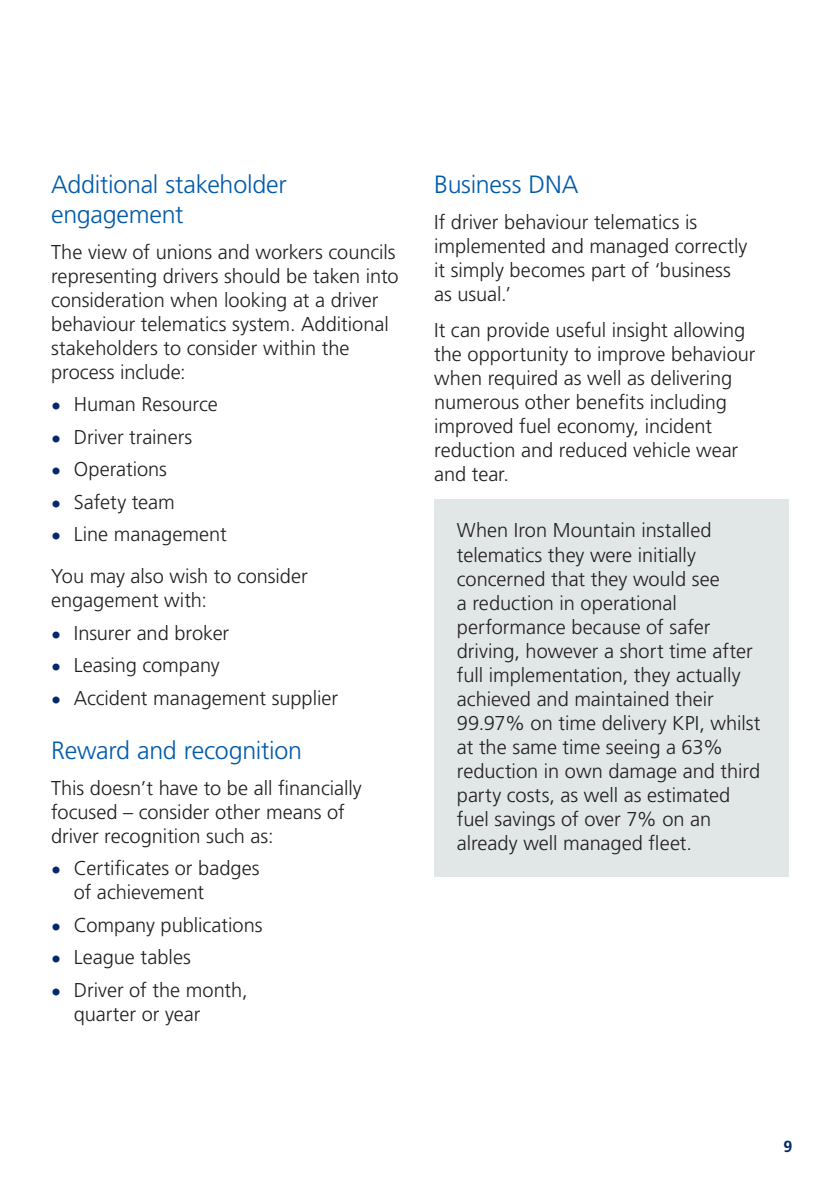
<style>
.page{position:relative;width:840px;height:1191px;background:#fff}
.page>*{position:absolute;margin:0;border:0;box-sizing:border-box;transform-origin:0 0}
.t1{font:300 25px/30px "Frutiger LT Std";letter-spacing:-.01em;color:#015aaa}
.t2{font:300 20px/24px "Frutiger LT Std";color:#231f20}
.t3{font:700 16px "Frutiger LT Std";color:#04286b}
.s1{color:#04286b}
</style>
<div class="page">
<div style="left:434px;top:500px;width:354px;height:377px;background:#e0e7e6"></div>
<p class="t1" style="left:51px;top:169px;width:237px">Additional stakeholder engagement</p>
<p class="t2" style="left:51px;top:240px;width:349px">The view of unions and workers councils representing drivers should be taken into consideration when looking at a driver behaviour telematics system. Additional stakeholders to consider within the process include:</p>
<p class="t2" style="left:51px;top:392px;width:168px"><span class="s1">•</span> Human Resource</p>
<p class="t2" style="left:51px;top:425px;width:143px"><span class="s1">•</span> Driver trainers</p>
<p class="t2" style="left:51px;top:457px;width:117px"><span class="s1">•</span> Operations</p>
<p class="t2" style="left:51px;top:490px;width:125px"><span class="s1">•</span> Safety team</p>
<p class="t2" style="left:51px;top:514px;width:258px;line-height:41.6px"><span class="s1">•</span> Line management<br>You may also wish to consider</p>
<p class="t2" style="left:51px;top:588px;width:157px">engagement with:</p>
<p class="t2" style="left:51px;top:621px;width:180px"><span class="s1">•</span> Insurer and broker</p>
<p class="t2" style="left:51px;top:653px;width:170px"><span class="s1">•</span> Leasing company</p>
<p class="t2" style="left:51px;top:686px;width:288px"><span class="s1">•</span> Accident management supplier</p>
<p class="t1" style="left:51px;top:735px;width:252px">Reward and recognition</p>
<p class="t2" style="left:51px;top:776px;width:312px">This doesn’t have to be all financially focused – consider other means of driver recognition such as:</p>
<p class="t2" style="left:74px;top:856px;width:187px;text-indent:-23px"><span class="s1">•</span> Certificates or badges of achievement</p>
<p class="t2" style="left:51px;top:913px;width:213px"><span class="s1">•</span> Company publications</p>
<p class="t2" style="left:51px;top:945px;width:141px"><span class="s1">•</span> League tables</p>
<p class="t2" style="left:74px;top:978px;width:175px;text-indent:-23px"><span class="s1">•</span> Driver of the month, quarter or year</p>
<p class="t1" style="left:434px;top:169px;width:146px">Business DNA</p>
<p class="t2" style="left:434px;top:210px;width:314px">If driver behaviour telematics is implemented and managed correctly it simply becomes part of ‘business as usual.’</p>
<p class="t2" style="left:434px;top:318px;width:322px">It can provide useful insight allowing the opportunity to improve behaviour when required as well as delivering numerous other benefits including improved fuel economy, incident reduction and reduced vehicle wear and tear.</p>
<p class="t2" style="left:456px;top:519px;width:305px">When Iron Mountain installed telematics they were initially concerned that they would see<br>a reduction in operational performance because of safer driving, however a short time after full implementation, they actually achieved and maintained their<br>99.97% on time delivery KPI, whilst at the same time seeing a 63% reduction in own damage and third party costs, as well as estimated fuel savings of over 7% on an already well managed fleet.</p>
<p class="t3" style="left:783px;top:1137px;width:10px">9</p>
</div>
